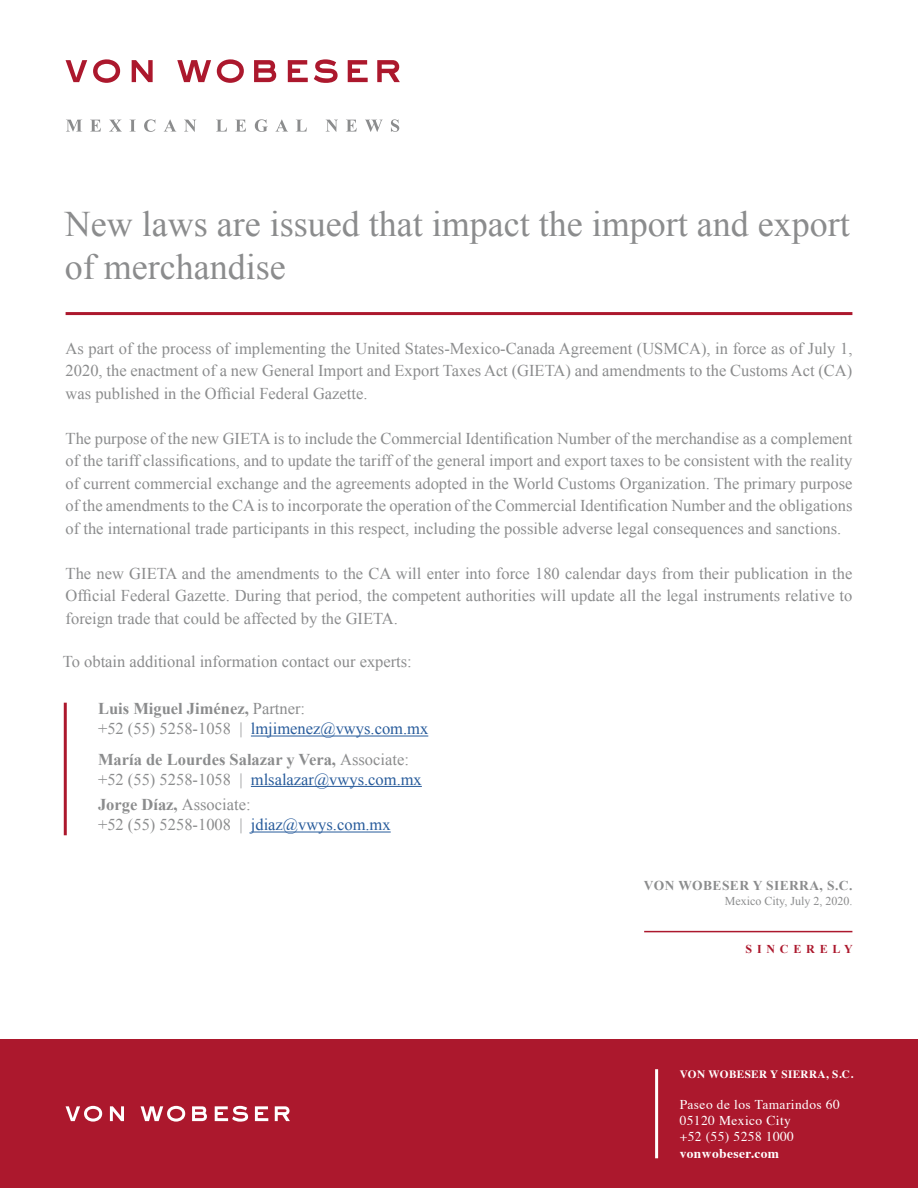
<style>
.page{position:relative;width:918px;height:1188px;background:#fff}
.page>*{position:absolute;margin:0;border:0;box-sizing:border-box;transform-origin:0 0}
.t1{font:36px/43.2px "Times New Roman";color:#8b8c8d}
.t2{font:16.5px/22.5px "Times New Roman";color:#8b8c8d;text-align:justify}
.t3{font:700 16.5px/19.8px "Times New Roman";color:#8b8c8d}
.t4{font:13.5px/16.2px "Times";letter-spacing:.03em;color:#fff}
.t5{font:700 13.5px "Times New Roman";letter-spacing:.03em;color:#8b8c8d}
.t6{font:700 13.5px "Times";letter-spacing:.03em;color:#fff}
.t7{font:12px "Times New Roman";color:#8b8c8d}
.t8{font:700 12px "Times New Roman";letter-spacing:.4em;color:#ac182d}
.t9{font:700 11.25px "Times";letter-spacing:.03em;color:#fff}
.s1{font-weight:700}
.s2{color:#275b9b}
.s3{font-weight:400}
.s4{font-weight:400;color:#275b9b}
</style>
<div class="page">
<svg style="left:66px;top:60px;width:21px;height:22px"></svg>
<svg style="left:93px;top:59px;width:27px;height:24px"></svg>
<svg style="left:132px;top:60px;width:21px;height:22px"></svg>
<svg style="left:177px;top:60px;width:34px;height:22px"></svg>
<svg style="left:217px;top:59px;width:27px;height:24px"></svg>
<svg style="left:254px;top:60px;width:22px;height:22px"></svg>
<svg style="left:288px;top:60px;width:20px;height:22px"></svg>
<svg style="left:314px;top:59px;width:24px;height:24px"></svg>
<svg style="left:348px;top:60px;width:20px;height:22px"></svg>
<svg style="left:377px;top:60px;width:23px;height:22px"></svg>
<svg style="left:66px;top:120px;width:16px;height:12px"></svg>
<svg style="left:90px;top:120px;width:11px;height:12px"></svg>
<svg style="left:109px;top:120px;width:13px;height:12px"></svg>
<svg style="left:130px;top:120px;width:6px;height:12px"></svg>
<svg style="left:144px;top:119px;width:11px;height:13px"></svg>
<svg style="left:164px;top:119px;width:12px;height:13px"></svg>
<svg style="left:184px;top:120px;width:12px;height:12px"></svg>
<svg style="left:216px;top:120px;width:11px;height:12px"></svg>
<svg style="left:235px;top:120px;width:11px;height:12px"></svg>
<svg style="left:255px;top:119px;width:13px;height:13px"></svg>
<svg style="left:275px;top:119px;width:13px;height:13px"></svg>
<svg style="left:296px;top:120px;width:11px;height:12px"></svg>
<svg style="left:326px;top:120px;width:11px;height:12px"></svg>
<svg style="left:346px;top:120px;width:11px;height:12px"></svg>
<svg style="left:365px;top:120px;width:17px;height:12px"></svg>
<svg style="left:391px;top:119px;width:8px;height:13px"></svg>
<hr style="left:66px;top:312px;width:786px;height:3px;background:#ac182d">
<div style="left:0;top:1040px;width:918px;height:148px;background:#ac182d"></div>
<svg style="left:66px;top:1106px;width:36px;height:16px"></svg>
<svg style="left:110px;top:1106px;width:14px;height:15px"></svg>
<svg style="left:141px;top:1106px;width:44px;height:16px"></svg>
<svg style="left:192px;top:1106px;width:15px;height:15px"></svg>
<svg style="left:215px;top:1106px;width:33px;height:16px"></svg>
<svg style="left:255px;top:1106px;width:13px;height:15px"></svg>
<svg style="left:275px;top:1106px;width:15px;height:15px"></svg>
<hr style="left:655px;top:1069px;width:3px;height:89px;background:#fff">
<hr style="left:644px;top:931px;width:208px;height:1px;background:#ac182d">
<hr style="left:251px;top:736px;width:177px;height:1px;background:#275b9b">
<hr style="left:251px;top:786px;width:171px;height:1px;background:#275b9b">
<hr style="left:251px;top:832px;width:140px;height:1px;background:#275b9b">
<hr style="left:64px;top:703px;width:3px;height:132px;background:#ac182d">
<h1 class="t1" style="left:65px;top:201px;width:786px">New laws are issued that impact the import and export of merchandise</h1>
<p class="t2" style="left:66px;top:337px;width:788px">As part of the process of implementing the United States-Mexico-Canada Agreement (USMCA), in force as of July 1, 2020, the enactment of a new General Import and Export Taxes Act (GIETA) and amendments to the Customs Act (CA) was published in the Official Federal Gazette.</p>
<p class="t2" style="left:66px;top:427px;width:788px">The purpose of the new GIETA is to include the Commercial Identification Number of the merchandise as a complement of the tariff classifications, and to update the tariff of the general import and export taxes to be consistent with the reality of current commercial exchange and the agreements adopted in the World Customs Organization. The primary purpose of the amendments to the CA is to incorporate the operation of the Commercial Identification Number and the obligations of the international trade participants in this respect, including the possible adverse legal consequences and sanctions.</p>
<p class="t2" style="left:66px;top:562px;width:788px">The new GIETA and the amendments to the CA will enter into force 180 calendar days from their publication in the Official Federal Gazette. During that period, the competent authorities will update all the legal instruments relative to foreign trade that could be affected by the GIETA.</p>
<p class="t2" style="left:63px;top:650px;width:350px">To obtain additional information contact our experts:</p>
<p class="t2" style="left:98px;top:699px;width:332px;line-height:19.8px"><span class="s1">Luis Miguel Jiménez,</span> Partner:<br>+52 (55) 5258-1058 | <span class="s2">lmjimenez@vwys.com.mx</span></p>
<p class="t3" style="left:98px;top:749px;width:325px">María de Lourdes Salazar y Vera, <span class="s3">Associate: +52 (55) 5258-1058 |</span> <span class="s4">mlsalazar@vwys.com.mx</span></p>
<p class="t2" style="left:98px;top:795px;width:294px;line-height:19.8px"><span class="s1">Jorge Díaz,</span> Associate:<br>+52 (55) 5258-1008 | <span class="s2">jdiaz@vwys.com.mx</span></p>
<p class="t5" style="left:644px;top:876px;width:210px">VON WOBESER Y SIERRA, S.C.</p>
<p class="t7" style="left:725px;top:893px;width:129px">Mexico City, July 2, 2020.</p>
<p class="t8" style="left:746px;top:940px;width:109px">SINCERELY</p>
<p class="t9" style="left:680px;top:1063px;width:175px">VON WOBESER Y SIERRA, S.C.</p>
<p class="t4" style="left:680px;top:1095px;width:162px">Paseo de los Tamarindos 60<br>05120 Mexico City<br>+52 (55) 5258 1000</p>
<p class="t6" style="left:680px;top:1140px;width:101px">vonwobeser.com</p>
</div>
